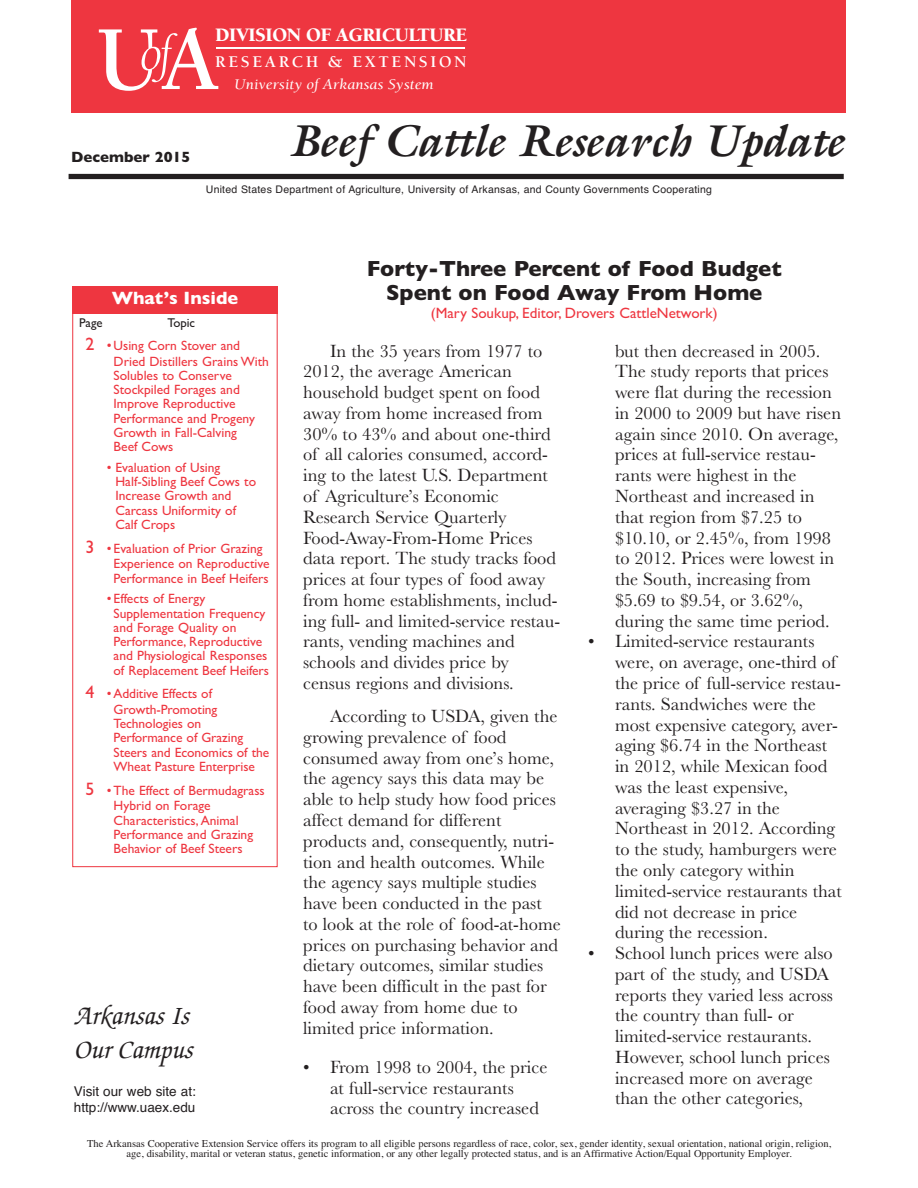
<style>
.page{position:relative;width:918px;height:1188px;background:#fff}
.page>*{position:absolute;margin:0;border:0;box-sizing:border-box;transform-origin:0 0}
.t1{font:italic 700 45px "Galliard";color:#231f20}
.t2{font:italic 500 27px/33.3px "Zapf Chancery";color:#231f20}
.t3{font:700 22.2px/23.7px "Gill Sans";color:#231f20;text-align:center}
.t4{font:900 19.65px "Berkeley";letter-spacing:-.02em;color:#fff}
.t5{font:18.3px/20.7px "Baskerville";color:#231f20}
.t6{font:700 18px "Gill Sans";color:#fff}
.t7{font:700 16.8px "Berkeley";letter-spacing:.155em;color:#fff}
.t8{font:italic 15.15px "Berkeley";color:#fff;scale:1.09 1}
.t9{font:15px "Gill Sans";color:#ee3640}
.t10{font:700 15px "Gill Sans";color:#231f20}
.t11{font:13.5px/14.2px "Gill Sans";color:#ee3640}
.t12{font:13.5px/16.2px "Helvetica";color:#231f20}
.t13{font:12.75px "Gill Sans";color:#231f20}
.t14{font:10.5px/10.5px "Times";color:#231f20;text-align:center}
.t15{font:10.5px "Helvetica";letter-spacing:.02em;color:#231f20}
.s1{font-size:18px}
.s2{font-size:13.8px}
</style>
<div class="page">
<div style="left:69px;top:174px;width:775px;height:5px;background:#231f20"></div>
<div style="left:72px;top:312px;width:206px;height:555px;border:1px solid #ee3640"></div>
<div style="left:71px;top:0;width:775px;height:113px;background:#ee3640"></div>
<svg style="left:99px;top:28px;width:119px;height:63px"></svg>
<hr style="left:217px;top:47px;width:248px;height:2px;background:#fff">
<div style="left:72px;top:286px;width:206px;height:28px;background:#ee3640"></div>
<p class="t10" style="left:71px;top:148px;width:121px">December 2015</p>
<p class="t4" style="left:215px;top:27px;width:253px">DIVISION OF AGRICULTURE</p>
<p class="t7" style="left:215px;top:55px;width:253px">RESEARCH &amp; EXTENSION</p>
<p class="t8" style="left:234px;top:78px;width:184px">University of Arkansas System</p>
<h1 class="t1" style="left:289px;top:115px;width:556px">Beef Cattle Research Update</h1>
<p class="t15" style="left:206px;top:183px;width:508px">United States Department of Agriculture, University of Arkansas, and County Governments Cooperating</p>
<p class="t6" style="left:112px;top:288px;width:128px">What’s Inside</p>
<p class="t13" style="left:79px;top:315px;width:25px">Page</p>
<p class="t13" style="left:168px;top:315px;width:29px">Topic</p>
<p class="t11" style="left:114px;top:337px;width:157px;line-height:15.6px;text-indent:-28px"><span class="s1">2</span> <span class="s2">•</span> Using Corn Stover and<br>Dried Distillers Grains With</p>
<p class="t11" style="left:114px;top:368px;width:143px">Solubles to Conserve<br>Stockpiled Forages and<br>Improve Reproductive<br>Performance and Progeny<br>Growth in Fall-Calving<br>Beef Cows</p>
<p class="t11" style="left:115px;top:460px;width:142px;text-indent:-9px">• Evaluation of Using<br>Half-Sibling Beef Cows to<br>Increase Growth and<br>Carcass Uniformity of<br>Calf Crops</p>
<p class="t11" style="left:114px;top:540px;width:158px;line-height:15.6px;text-indent:-28px"><span class="s1">3</span> • Evaluation of Prior Grazing<br>Experience on Reproductive</p>
<p class="t11" style="left:114px;top:571px;width:157px">Performance in Beef Heifers</p>
<p class="t11" style="left:114px;top:591px;width:157px;text-indent:-7px">• Effects of Energy<br>Supplementation Frequency and Forage Quality on<br>Performance, Reproductive and Physiological Responses of Replacement Beef Heifers</p>
<p class="t11" style="left:114px;top:686px;width:105px;line-height:15.6px;text-indent:-28px"><span class="s1">4</span> • Additive Effects of<br>Growth-Promoting</p>
<p class="t11" style="left:114px;top:716px;width:157px">Technologies on<br>Performance of Grazing<br>Steers and Economics of the<br>Wheat Pasture Enterprise</p>
<p class="t11" style="left:114px;top:782px;width:153px;line-height:15.6px;text-indent:-28px"><span class="s1">5</span> • The Effect of Bermudagrass<br>Hybrid on Forage</p>
<p class="t11" style="left:114px;top:813px;width:141px">Characteristics, Animal<br>Performance and Grazing<br>Behavior of Beef Steers</p>
<h2 class="t2" style="left:74px;top:1002px;width:120px">Arkansas Is<br>Our Campus</h2>
<p class="t12" style="left:74px;top:1083px;width:124px">Visit our web site at: http://www.uaex.edu</p>
<p class="t3" style="left:367px;top:256px;width:417px">Forty-Three Percent of Food Budget<br>Spent on Food Away From Home</p>
<p class="t9" style="left:431px;top:304px;width:288px">(Mary Soukup, Editor, Drovers CattleNetwork)</p>
<p class="t5" style="left:303px;top:340px;width:259px;text-indent:27px">In the 35 years from 1977 to<br>2012, the average American household budget spent on food away from home increased from<br>30% to 43% and about one-third of all calories consumed, accord&shy;ing to the latest U.S. Department of Agriculture’s Economic<br>Research Service Quarterly<br>Food-Away-From-Home Prices data report. The study tracks food prices at four types of food away from home establishments, includ&shy;ing full- and limited-service restau&shy;rants, vending machines and schools and divides price by census regions and divisions.</p>
<p class="t5" style="left:303px;top:705px;width:259px;text-indent:27px">According to USDA, given the growing prevalence of food consumed away from one’s home, the agency says this data may be able to help study how food prices affect demand for different products and, consequently, nutri&shy;tion and health outcomes. While the agency says multiple studies have been conducted in the past to look at the role of food-at-home prices on purchasing behavior and dietary outcomes, similar studies have been difficult in the past for food away from home due to limited price information.</p>
<p class="t5" style="left:330px;top:1056px;width:219px;text-indent:-27px">• From 1998 to 2004, the price at full-service restaurants across the country increased</p>
<p class="t5" style="left:615px;top:340px;width:228px">but then decreased in 2005.<br>The study reports that prices were flat during the recession in 2000 to 2009 but have risen again since 2010. On average, prices at full-service restau&shy;rants were highest in the<br>Northeast and increased in that region from $7.25 to $10.10, or 2.45%, from 1998 to 2012. Prices were lowest in the South, increasing from $5.69 to $9.54, or 3.62%, during the same time period.</p>
<p class="t5" style="left:615px;top:631px;width:228px;text-indent:-27px">• Limited-service restaurants were, on average, one-third of the price of full-service restau&shy;rants. Sandwiches were the most expensive category, aver&shy;aging $6.74 in the Northeast in 2012, while Mexican food was the least expensive, averaging $3.27 in the<br>Northeast in 2012. According to the study, hamburgers were the only category within limited-service restaurants that did not decrease in price during the recession.</p>
<p class="t5" style="left:615px;top:942px;width:219px;text-indent:-27px">• School lunch prices were also part of the study, and USDA reports they varied less across the country than full- or limited-service restaurants.<br>However, school lunch prices increased more on average than the other categories,</p>
<p class="t14" style="left:87px;top:1138px;width:746px">The Arkansas Cooperative Extension Service offers its program to all eligible persons regardless of race, color, sex, gender identity, sexual orientation, national origin, religion, age, disability, marital or veteran status, genetic information, or any other legally protected status, and is an Affirmative Action/Equal Opportunity Employer.</p>
</div>
